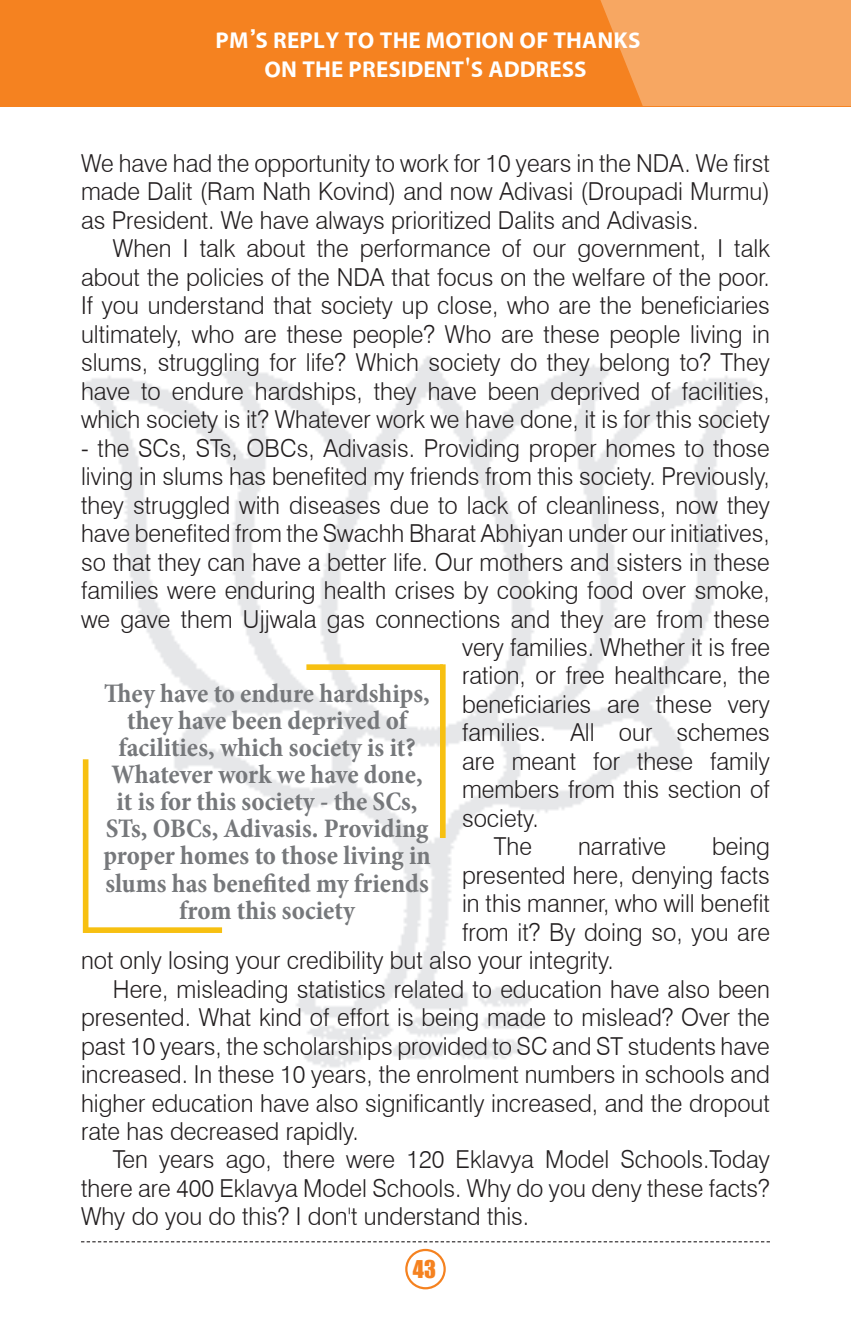
<style>
.page{position:relative;width:851px;height:1337px;background:#fff}
.page>*{position:absolute;margin:0;border:0;box-sizing:border-box;transform-origin:0 0}
.t1{font:29.25px/29px "Four C Heera";color:#fff;text-align:center}
.t2{font:700 condensed 27px/27px "Minion Pro";color:#76787b;text-align:center}
.t3{font:300 24.75px/28.3px "Swiss 721 BT";color:#231f20;text-align:justify;scale:.96 1}
.t4{font:22.5px "Impact";color:#f58220}
</style>
<div class="page">
<div style="left:0;top:0;width:850px;height:106px;background:#f58220"></div>
<svg style="left:600px;top:0;width:250px;height:106px;background:#f6a35c"></svg>
<svg style="left:81px;top:1241px;width:689px;height:1px"></svg>
<img style="left:82px;top:356px;width:673px;height:712px">
<div style="left:405px;top:1248px;width:41px;height:41px;border:2px solid #f58220;border-radius:50%"></div>
<div style="left:86px;top:927px;width:136px;height:6px;background:#f7c011"></div>
<div style="left:83px;top:759px;width:5px;height:174px;background:#f7c011"></div>
<div style="left:306px;top:664px;width:137px;height:6px;background:#f7c011"></div>
<div style="left:440px;top:664px;width:5px;height:174px;background:#f7c011"></div>
<p class="t1" style="left:215px;top:27px;width:426px">PM’S REPLY TO THE MOTION OF THANKS<br>ON THE PRESIDENT'S ADDRESS</p>
<p class="t3" style="left:81px;top:149px;width:719px">We have had the opportunity to work for 10 years in the NDA. We first made Dalit (Ram Nath Kovind) and now Adivasi (Droupadi Murmu) as President. We have always prioritized Dalits and Adivasis.</p>
<p class="t3" style="left:81px;top:234px;width:719px;text-indent:32px">When I talk about the performance of our government, I talk about the policies of the NDA that focus on the welfare of the poor.<br>If you understand that society up close, who are the beneficiaries ultimately, who are these people? Who are these people living in slums, struggling for life? Which society do they belong to? They have to endure hardships, they have been deprived of facilities, which society is it? Whatever work we have done, it is for this society</p>
<p class="t3" style="left:81px;top:433px;width:719px">- the SCs, STs, OBCs, Adivasis. Providing proper homes to those</p>
<p class="t3" style="left:81px;top:462px;width:719px">living in slums has benefited my friends from this society. Previously,</p>
<p class="t3" style="left:81px;top:490px;width:719px">they struggled with diseases due to lack of cleanliness, now they</p>
<p class="t3" style="left:81px;top:519px;width:719px">have benefited from the Swachh Bharat Abhiyan under our initiatives,</p>
<p class="t3" style="left:81px;top:547px;width:719px">so that they can have a better life. Our mothers and sisters in these</p>
<p class="t3" style="left:81px;top:576px;width:719px">families were enduring health crises by cooking food over smoke,</p>
<p class="t3" style="left:81px;top:604px;width:719px">we gave them Ujjwala gas connections and they are from these</p>
<p class="t3" style="left:462px;top:633px;width:322px">very families. Whether it is free</p>
<p class="t3" style="left:462px;top:661px;width:322px">ration, or free healthcare, the</p>
<p class="t3" style="left:462px;top:689px;width:322px">beneficiaries are these very</p>
<p class="t3" style="left:462px;top:718px;width:322px">families. All our schemes</p>
<p class="t3" style="left:462px;top:746px;width:322px">are meant for these family</p>
<p class="t3" style="left:462px;top:775px;width:322px">members from this section of</p>
<p class="t3" style="left:462px;top:803px;width:81px">society.</p>
<p class="t3" style="left:494px;top:832px;width:41px">The</p>
<p class="t3" style="left:578px;top:832px;width:93px">narrative</p>
<p class="t3" style="left:712px;top:832px;width:62px">being</p>
<p class="t3" style="left:462px;top:860px;width:322px">presented here, denying facts</p>
<p class="t3" style="left:462px;top:889px;width:322px">in this manner, who will benefit</p>
<p class="t3" style="left:462px;top:917px;width:322px">from it? By doing so, you are</p>
<p class="t3" style="left:81px;top:946px;width:556px">not only losing your credibility but also your integrity.</p>
<p class="t3" style="left:113px;top:974px;width:685px">Here, misleading statistics related to education have also been</p>
<p class="t3" style="left:81px;top:1003px;width:719px">presented. What kind of effort is being made to mislead? Over the</p>
<p class="t3" style="left:81px;top:1031px;width:719px">past 10 years, the scholarships provided to SC and ST students have</p>
<p class="t3" style="left:81px;top:1060px;width:719px">increased. In these 10 years, the enrolment numbers in schools and</p>
<p class="t3" style="left:81px;top:1088px;width:719px">higher education have also significantly increased, and the dropout</p>
<p class="t3" style="left:81px;top:1116px;width:291px">rate has decreased rapidly.</p>
<p class="t3" style="left:113px;top:1145px;width:685px">Ten years ago, there were 120 Eklavya Model Schools.Today</p>
<p class="t3" style="left:81px;top:1173px;width:719px">there are 400 Eklavya Model Schools. Why do you deny these facts?</p>
<p class="t3" style="left:81px;top:1202px;width:468px">Why do you do this? I don't understand this.</p>
<p class="t2" style="left:103px;top:680px;width:329px">They have to endure hardships, they have been deprived of facilities, which society is it?<br>Whatever work we have done, it is for this society - the SCs,<br>STs, OBCs, Adivasis. Providing proper homes to those living in slums has benefited my friends from this society</p>
<p class="t4" style="left:413px;top:1251px;width:25px">43</p>
</div>
